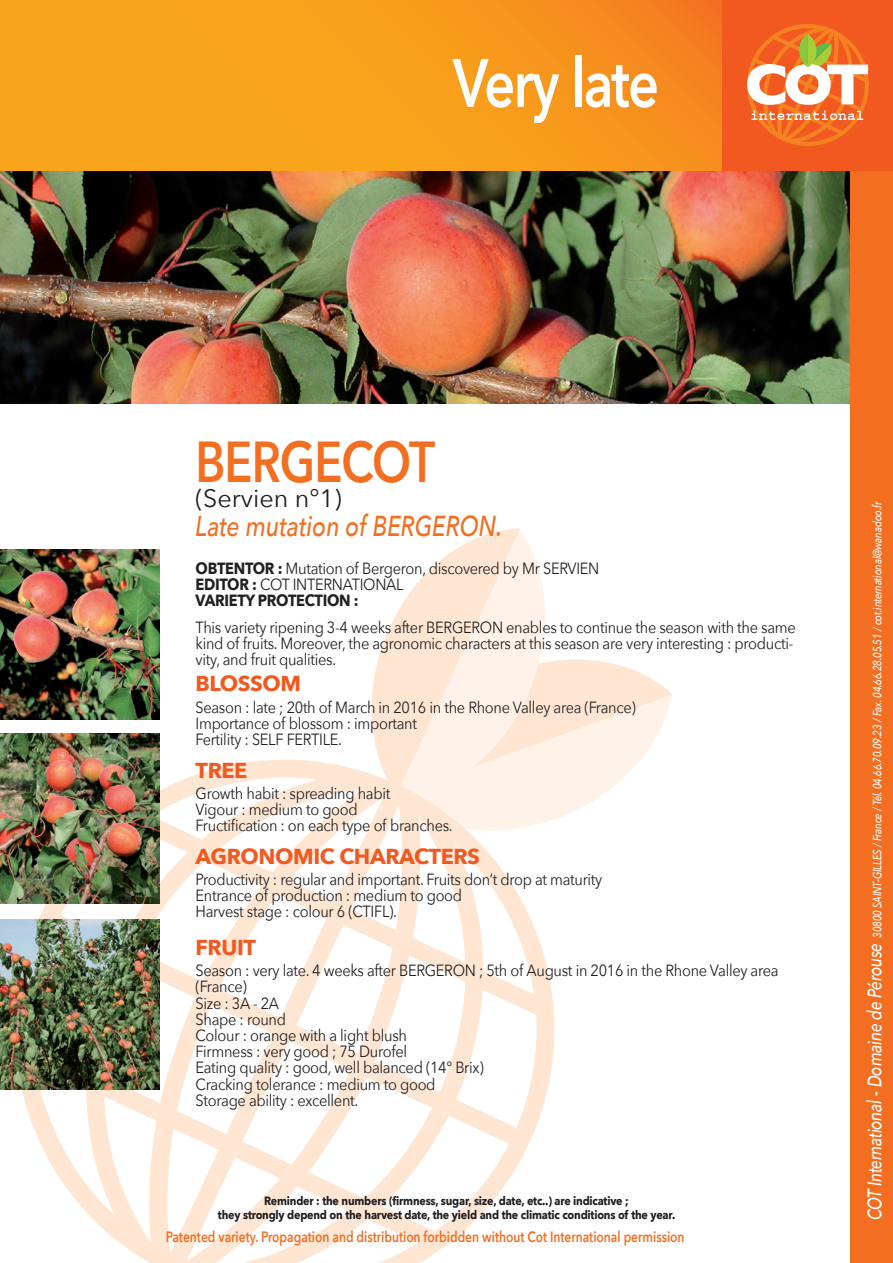
<style>
.page{position:relative;width:893px;height:1263px;background:#fff}
.page>*{position:absolute;margin:0;border:0;box-sizing:border-box;transform-origin:0 0}
.Normal_e{font:600 67.5px "Avenir Next";letter-spacing:-.03em;color:#fff;scale:.8 1}
.t1{font:600 57.6px "Avenir Next";letter-spacing:-.02em;color:#f36e21;scale:.8 1}
.t2{font:italic 500 28.8px "Avenir Next";color:#f36e21;scale:.8 1}
.t3{font:25.2px "Avenir Next";color:#231f20}
.t4{font:700 21.6px "Avenir Next";letter-spacing:-.02em;color:#f15921}
.t5{font:16.2px/16.2px "Avenir Next";letter-spacing:-.02em;color:#231f20;scale:.9 1}
.t6{font:700 16.2px "Avenir Next";letter-spacing:-.02em;color:#231f20;scale:.9 1}
.t7{font:600 15px "Avenir Next";color:#f36e21;scale:.8 1}
.Normal_e-2{font:700 12px "Avenir Next";letter-spacing:-.02em;color:#231f20;scale:.9 1}
.Normal_e-3{font:italic 500 12px "Avenir Next";letter-spacing:-.02em;color:#fff;scale:.8 1}
.s1{font-weight:700}
.s2{font-size:19.65px}
</style>
<div class="page">
<img style="left:0;top:170px;width:850px;height:234px">
<div style="left:850px;top:0;width:43px;height:1263px;background:#f36e21"></div>
<svg style="left:371px;top:528px;width:301px;height:274px"></svg>
<svg style="left:0;top:722px;width:592px;height:541px"></svg>
<svg style="left:0;top:0;width:723px;height:170px;background:#f79c1c"></svg>
<div style="left:723px;top:0;width:170px;height:170px;background:#f15921"></div>
<svg style="left:747px;top:24px;width:122px;height:122px"></svg>
<img style="left:0;top:733px;width:159px;height:170px">
<img style="left:0;top:919px;width:159px;height:170px">
<img style="left:0;top:549px;width:159px;height:170px">
<p class="Normal_e" style="left:453px;top:42px;width:259px">Very late</p>
<p class="t1" style="left:196px;top:427px;width:301px">BERGECOT</p>
<p class="t3" style="left:196px;top:483px;width:148px">(Servien n°1)</p>
<p class="t2" style="left:196px;top:509px;width:385px">Late mutation of BERGERON.</p>
<p class="t5" style="left:196px;top:560px;width:450px"><span class="s1">OBTENTOR :</span> Mutation of Bergeron, discovered by Mr SERVIEN</p>
<p class="t5" style="left:196px;top:576px;width:233px"><span class="s1">EDITOR :</span> COT INTERNATIONAL</p>
<p class="t6" style="left:196px;top:591px;width:183px">VARIETY PROTECTION :</p>
<p class="t5" style="left:196px;top:619px;width:668px">This variety ripening 3-4 weeks after BERGERON enables to continue the season with the same kind of fruits. Moreover, the agronomic characters at this season are very interesting : producti&shy;vity, and fruit qualities.</p>
<p class="t4" style="left:196px;top:671px;width:107px">BLOSSOM</p>
<p class="t5" style="left:196px;top:699px;width:491px">Season : late ; 20th of March in 2016 in the Rhone Valley area (France)</p>
<p class="t5" style="left:196px;top:715px;width:248px">Importance of blossom : important</p>
<p class="t5" style="left:196px;top:731px;width:164px">Fertility : SELF FERTILE.</p>
<p class="t4" style="left:196px;top:757px;width:53px">TREE</p>
<p class="t5" style="left:196px;top:785px;width:218px">Growth habit : spreading habit</p>
<p class="t5" style="left:196px;top:801px;width:182px">Vigour : medium to good</p>
<p class="t5" style="left:196px;top:817px;width:287px">Fructification : on each type of branches.</p>
<p class="t4" style="left:196px;top:843px;width:286px">AGRONOMIC CHARACTERS</p>
<p class="t5" style="left:196px;top:871px;width:453px">Productivity : regular and important. Fruits don’t drop at maturity</p>
<p class="t5" style="left:196px;top:887px;width:298px">Entrance of production : medium to good</p>
<p class="t5" style="left:196px;top:904px;width:225px">Harvest stage : colour 6 (CTIFL).</p>
<p class="t4" style="left:196px;top:934px;width:62px">FRUIT</p>
<p class="t5" style="left:196px;top:962px;width:649px">Season : very late. 4 weeks after BERGERON ; 5th of August in 2016 in the Rhone Valley area (France)</p>
<p class="t5" style="left:196px;top:995px;width:94px">Size : 3A - 2A</p>
<p class="t5" style="left:196px;top:1011px;width:102px">Shape : round</p>
<p class="t5" style="left:196px;top:1027px;width:236px">Colour : orange with a light blush</p>
<p class="t5" style="left:196px;top:1043px;width:237px">Firmness : very good ; 75 Durofel</p>
<p class="t5" style="left:196px;top:1060px;width:322px">Eating quality : good, well balanced (14° Brix)</p>
<p class="t5" style="left:196px;top:1076px;width:268px">Cracking tolerance : medium to good</p>
<p class="t5" style="left:196px;top:1092px;width:182px">Storage ability : excellent.</p>
<p class="Normal_e-2" style="left:264px;top:1194px;width:407px">Reminder : the numbers (firmness, sugar, size, date, etc..) are indicative ;</p>
<p class="Normal_e-2" style="left:218px;top:1207px;width:510px">they strongly depend on the harvest date, the yield and the climatic conditions of the year.</p>
<p class="t7" style="left:166px;top:1227px;width:650px">Patented variety. Propagation and distribution forbidden without Cot International permission</p>
<p class="Normal_e-3" style="left:870px;top:1220px;width:900px;rotate:-90deg"><span class="s2">COT International - Domaine de Pérouse</span> 30800 SAINT-GILLES / France / Tél. 04.66.70.09.23 / Fax. 04.66.28.05.51 / cot.international@wanadoo.fr</p>
</div>
